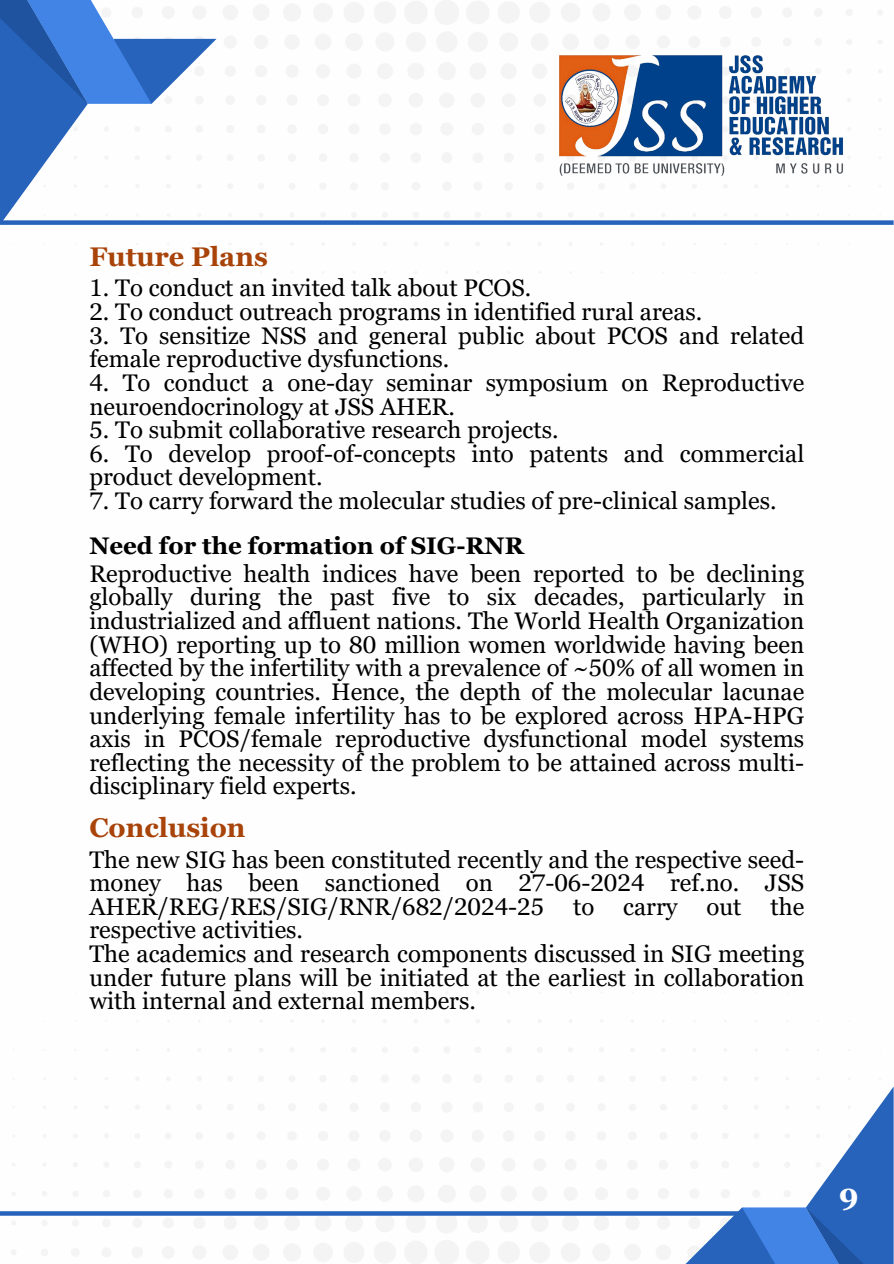
<style>
.page{position:relative;width:894px;height:1264px;background:#fff}
.page>*{position:absolute;margin:0;border:0;box-sizing:border-box;transform-origin:0 0}
.t1{font:700 30.6px "Georgia Pro";color:#fefeff}
.t2{font:700 27px "Georgia Pro";color:#a84309}
.t3{font:24px/23.7px "Georgia Pro";color:#000}
.s1{font-weight:700}
</style>
<div class="page">
<svg style="left:75px;top:0;width:808px;height:273px"></svg>
<svg style="left:0;top:0;width:216px;height:220px"></svg>
<svg style="left:0;top:991px;width:881px;height:272px"></svg>
<svg style="left:677px;top:1086px;width:216px;height:177px"></svg>
<svg style="left:0;top:1211px;width:740px;height:4px;background:#326bbe"></svg>
<img style="left:549px;top:45px;width:303px;height:141px">
<div style="left:0;top:220px;width:893px;height:5px;background:#2763bb"></div>
<p class="t2" style="left:89px;top:241px;width:180px">Future Plans</p>
<p class="t3" style="left:89px;top:276px;width:443px">1. To conduct an invited talk about PCOS.</p>
<p class="t3" style="left:89px;top:300px;width:614px">2. To conduct outreach programs in identified rural areas.</p>
<p class="t3" style="left:89px;top:323px;width:716px">3. To sensitize NSS and general public about PCOS and related female reproductive dysfunctions.</p>
<p class="t3" style="left:89px;top:370px;width:716px">4. To conduct a one-day seminar symposium on Reproductive neuroendocrinology at JSS AHER.</p>
<p class="t3" style="left:89px;top:418px;width:470px">5. To submit collaborative research projects.</p>
<p class="t3" style="left:89px;top:441px;width:716px">6. To develop proof-of-concepts into patents and commercial product development.</p>
<p class="t3" style="left:89px;top:489px;width:688px">7. To carry forward the molecular studies of pre-clinical samples.</p>
<h1 class="t3" style="left:89px;top:531px;width:716px;line-height:28.2px"><span class="s1">Need for the formation of SIG-RNR<br></span>Reproductive health indices have been reported to be declining</h1>
<h1 class="t3" style="left:89px;top:585px;width:716px;text-align:justify">globally during the past five to six decades, particularly in industrialized and affluent nations. The World Health Organization (WHO) reporting up to 80 million women worldwide having been affected by the infertility with a prevalence of ~50% of all women in developing countries. Hence, the depth of the molecular lacunae underlying female infertility has to be explored across HPA-HPG axis in PCOS/female reproductive dysfunctional model systems reflecting the necessity of the problem to be attained across multi&shy;disciplinary field experts.</h1>
<h1 class="t2" style="left:89px;top:812px;width:158px">Conclusion</h1>
<h1 class="t3" style="left:89px;top:847px;width:716px">The new SIG has been constituted recently and the respective seed&shy;money has been sanctioned on 27-06-2024 ref.no. JSS AHER/REG/RES/SIG/RNR/682/2024-25 to carry out the respective activities.<br>The academics and research components discussed in SIG meeting under future plans will be initiated at the earliest in collaboration with internal and external members.</h1>
<p class="t1" style="left:838px;top:1181px;width:21px">9</p>
</div>
